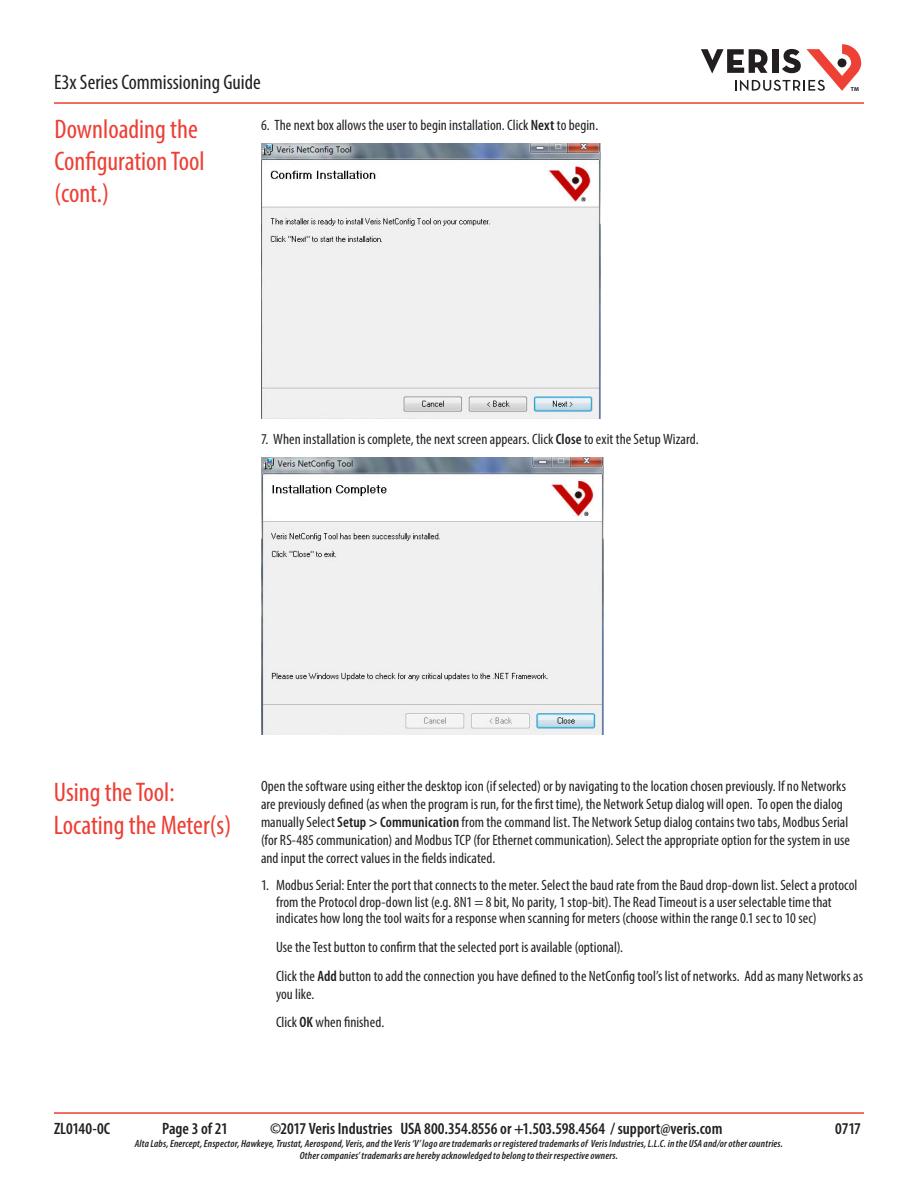
<style>
.page{position:relative;width:918px;height:1188px;background:#fff}
.page>*{position:absolute;margin:0;border:0;box-sizing:border-box;transform-origin:0 0}
.t1{font:condensed 27px/32.4px "Myriad Pro";color:#ee3e34}
.t2{font:condensed 21px "Myriad Pro";color:#231f20}
.t3{font:600 condensed 16.5px "Myriad Pro";color:#231f20}
.t4{font:condensed 15px/18px "Myriad Pro";letter-spacing:.005em;color:#231f20}
.t5{font:italic 600 condensed 10.5px/12.6px "Myriad Pro";letter-spacing:.015em;color:#231f20;text-align:center}
.t6{font:700 5.85px "Myriad Pro";color:#231f20}
.s1{font-weight:600}
</style>
<div class="page">
<hr style="left:54px;top:1112px;width:810px;height:2px;background:#ee3e34">
<hr style="left:54px;top:102px;width:810px;height:2px;background:#ee3e34">
<svg style="left:701px;top:44px;width:160px;height:47px"></svg>
<div style="left:838px;top:58px;width:8px;height:9px;background:#231f20;border-radius:50%"></div>
<img style="left:261px;top:144px;width:340px;height:275px">
<img style="left:261px;top:458px;width:342px;height:277px">
<h2 class="t2" style="left:54px;top:70px;width:208px">E3x Series Commissioning Guide</h2>
<h1 class="t1" style="left:55px;top:112px;width:151px">Downloading the<br>Configuration Tool (cont.)</h1>
<p class="t4" style="left:261px;top:116px;width:339px">6. The next box allows the user to begin installation. Click <span class="s1">Next</span> to begin.</p>
<p class="t4" style="left:261px;top:430px;width:439px">7. When installation is complete, the next screen appears. Click <span class="s1">Close</span> to exit the Setup Wizard.</p>
<p class="t6" style="left:851px;top:85px;width:10px">TM</p>
<h1 class="t1" style="left:54px;top:776px;width:179px">Using the Tool:<br>Locating the Meter(s)</h1>
<p class="t4" style="left:261px;top:777px;width:590px">Open the software using either the desktop icon (if selected) or by navigating to the location chosen previously. If no Networks are previously defined (as when the program is run, for the first time), the Network Setup dialog will open. To open the dialog manually Select <span class="s1">Setup &gt; Communication</span> from the command list. The Network Setup dialog contains two tabs, Modbus Serial (for RS-485 communication) and Modbus TCP (for Ethernet communication). Select the appropriate option for the system in use and input the correct values in the fields indicated.</p>
<p class="t4" style="left:276px;top:877px;width:583px;line-height:16.5px;text-indent:-15px">1. Modbus Serial: Enter the port that connects to the meter. Select the baud rate from the Baud drop-down list. Select a protocol from the Protocol drop-down list (e.g. 8N1 = 8 bit, No parity, 1 stop-bit). The Read Timeout is a user selectable time that indicates how long the tool waits for a response when scanning for meters (choose within the range 0.1 sec to 10 sec)</p>
<p class="t4" style="left:276px;top:932px;width:589px;line-height:28.8px">Use the Test button to confirm that the selected port is available (optional).<br>Click the <span class="s1">Add</span> button to add the connection you have defined to the NetConfig tool’s list of networks. Add as many Networks as</p>
<p class="t4" style="left:276px;top:979px;width:110px;line-height:28.8px">you like.<br>Click <span class="s1">OK</span> when finished.</p>
<p class="t3" style="left:54px;top:1119px;width:58px">ZL0140-0C</p>
<p class="t3" style="left:162px;top:1119px;width:67px">Page 3 of 21</p>
<p class="t3" style="left:270px;top:1119px;width:454px">©2017 Veris Industries USA 800.354.8556 or +1.503.598.4564 / support@veris.com</p>
<p class="t3" style="left:835px;top:1119px;width:27px">0717</p>
<p class="t5" style="left:135px;top:1137px;width:650px">Alta Labs, Enercept, Enspector, Hawkeye, Trustat, Aerospond, Veris, and the Veris ‘V’ logo are trademarks or registered trademarks of Veris Industries, L.L.C. in the USA and/or other countries.<br>Other companies’ trademarks are hereby acknowledged to belong to their respective owners.</p>
</div>
